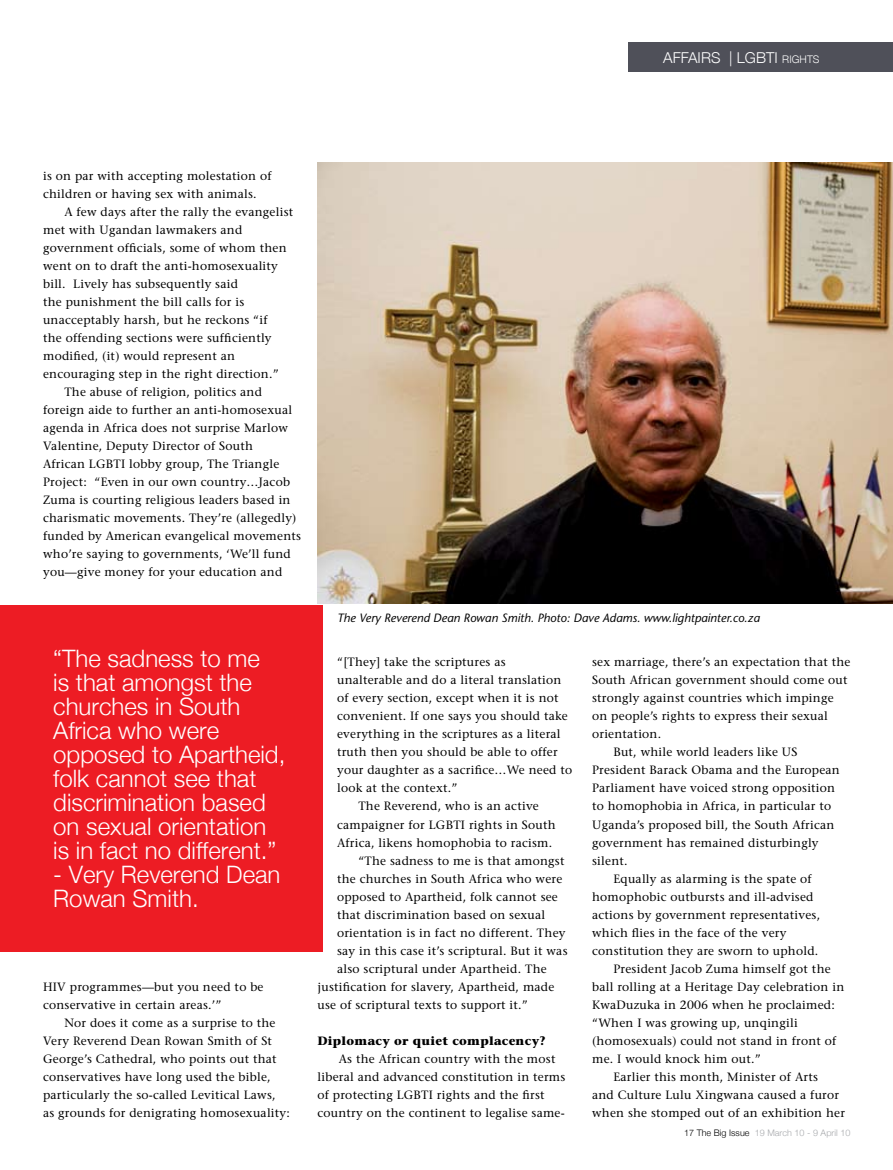
<style>
.page{position:relative;width:893px;height:1170px;background:#fff}
.page>*{position:absolute;margin:0;border:0;box-sizing:border-box;transform-origin:0 0}
.t1{font:300 24px/24px "Helvetica Neue";color:#fff}
.t2{font:300 15px "Helvetica Neue";letter-spacing:.005em;color:#fff}
.t3{font:12px/18px "Stone Serif";letter-spacing:.02em;color:#000}
.t4{font:italic 12px "Stone Sans";color:#000}
.t5{font:700 12px "Stone Serif";letter-spacing:.02em;color:#000}
.t6{font:300 9px "Helvetica Neue";letter-spacing:.005em;color:#a7a9ac}
.s1{font-size:10.5px}
.s2{color:#000}
</style>
<div class="page">
<div style="left:628px;top:42px;width:265px;height:30px;background:#4f5059"></div>
<img style="left:317px;top:162px;width:576px;height:441px">
<div style="left:0;top:605px;width:322px;height:346px;background:#ed1c24"></div>
<p class="t2" style="left:663px;top:48px;width:151px">AFFAIRS | LGBTI <span class="s1">rig hts</span></p>
<p class="t3" style="left:43px;top:167px;width:230px">is on par with accepting molestation of children or having sex with animals.</p>
<p class="t3" style="left:64px;top:203px;width:230px">A few days after the rally the evangelist</p>
<p class="t3" style="left:43px;top:221px;width:201px">met with Ugandan lawmakers and</p>
<p class="t3" style="left:43px;top:239px;width:245px">government officials, some of whom then</p>
<p class="t3" style="left:43px;top:257px;width:236px">went on to draft the anti-homosexuality</p>
<p class="t3" style="left:43px;top:275px;width:196px">bill. Lively has subsequently said</p>
<p class="t3" style="left:43px;top:293px;width:203px">the punishment the bill calls for is</p>
<p class="t3" style="left:43px;top:311px;width:226px">unacceptably harsh, but he reckons “if</p>
<p class="t3" style="left:43px;top:329px;width:230px">the offending sections were sufficiently</p>
<p class="t3" style="left:43px;top:347px;width:193px">modified, (it) would represent an</p>
<p class="t3" style="left:43px;top:365px;width:237px">encouraging step in the right direction.”</p>
<p class="t3" style="left:64px;top:383px;width:199px">The abuse of religion, politics and</p>
<p class="t3" style="left:43px;top:401px;width:251px">foreign aide to further an anti-homosexual</p>
<p class="t3" style="left:43px;top:419px;width:246px">agenda in Africa does not surprise Marlow</p>
<p class="t3" style="left:43px;top:437px;width:211px">Valentine, Deputy Director of South</p>
<p class="t3" style="left:43px;top:455px;width:238px">African LGBTI lobby group, The Triangle</p>
<p class="t3" style="left:43px;top:473px;width:248px">Project: “Even in our own country…Jacob</p>
<p class="t3" style="left:43px;top:491px;width:249px">Zuma is courting religious leaders based in</p>
<p class="t3" style="left:43px;top:509px;width:255px">charismatic movements. They’re (allegedly)</p>
<p class="t3" style="left:43px;top:527px;width:259px">funded by American evangelical movements</p>
<p class="t3" style="left:43px;top:545px;width:249px">who’re saying to governments, ‘We’ll fund</p>
<p class="t3" style="left:43px;top:563px;width:241px">you—give money for your education and</p>
<h1 class="t1" style="left:53px;top:645px;width:234px">“The sadness to me<br>is that amongst the churches in South<br>Africa who were opposed to Apartheid, folk cannot see that discrimination based on sexual orientation is in fact no different.”</h1>
<h1 class="t1" style="left:53px;top:861px;width:229px">- Very Reverend Dean<br>Rowan Smith.</h1>
<p class="t3" style="left:43px;top:977px;width:222px">HIV programmes—but you need to be conservative in certain areas.’”</p>
<p class="t3" style="left:43px;top:1013px;width:248px;text-indent:21px">Nor does it come as a surprise to the Very Reverend Dean Rowan Smith of St George’s Cathedral, who points out that conservatives have long used the bible, particularly the so-called Levitical Laws,<br>as grounds for denigrating homosexuality:</p>
<p class="t4" style="left:337px;top:610px;width:424px">The Very Reverend Dean Rowan Smith. Photo: Dave Adams. www.lightpainter.co.za</p>
<p class="t3" style="left:337px;top:653px;width:170px">“[They] take the scriptures as</p>
<p class="t3" style="left:337px;top:671px;width:226px">unalterable and do a literal translation</p>
<p class="t3" style="left:337px;top:689px;width:223px">of every section, except when it is not</p>
<p class="t3" style="left:337px;top:707px;width:232px">convenient. If one says you should take</p>
<p class="t3" style="left:337px;top:725px;width:225px">everything in the scriptures as a literal</p>
<p class="t3" style="left:337px;top:743px;width:222px">truth then you should be able to offer</p>
<p class="t3" style="left:337px;top:761px;width:237px">your daughter as a sacrifice…We need to</p>
<p class="t3" style="left:337px;top:779px;width:122px">look at the context.”</p>
<p class="t3" style="left:358px;top:797px;width:182px">The Reverend, who is an active</p>
<p class="t3" style="left:337px;top:815px;width:220px">campaigner for LGBTI rights in South</p>
<p class="t3" style="left:337px;top:833px;width:217px">Africa, likens homophobia to racism.</p>
<p class="t3" style="left:358px;top:851px;width:208px">“The sadness to me is that amongst</p>
<p class="t3" style="left:337px;top:869px;width:227px">the churches in South Africa who were</p>
<p class="t3" style="left:337px;top:887px;width:222px">opposed to Apartheid, folk cannot see</p>
<p class="t3" style="left:337px;top:905px;width:210px">that discrimination based on sexual</p>
<p class="t3" style="left:337px;top:923px;width:230px">orientation is in fact no different. They</p>
<p class="t3" style="left:337px;top:941px;width:232px">say in this case it’s scriptural. But it was</p>
<p class="t3" style="left:337px;top:959px;width:211px">also scriptural under Apartheid. The</p>
<p class="t3" style="left:317px;top:977px;width:238px">justification for slavery, Apartheid, made</p>
<p class="t3" style="left:317px;top:995px;width:212px">use of scriptural texts to support it.”</p>
<p class="t5" style="left:317px;top:1032px;width:230px">Diplomacy or quiet complacency?</p>
<p class="t3" style="left:317px;top:1049px;width:249px;text-indent:21px">As the African country with the most liberal and advanced constitution in terms of protecting LGBTI rights and the first country on the continent to legalise same-</p>
<p class="t3" style="left:592px;top:653px;width:260px">sex marriage, there’s an expectation that the</p>
<p class="t3" style="left:592px;top:671px;width:257px">South African government should come out</p>
<p class="t3" style="left:592px;top:689px;width:243px">strongly against countries which impinge</p>
<p class="t3" style="left:592px;top:707px;width:237px">on people’s rights to express their sexual</p>
<p class="t3" style="left:592px;top:725px;width:71px">orientation.</p>
<p class="t3" style="left:613px;top:743px;width:186px">But, while world leaders like US</p>
<p class="t3" style="left:592px;top:761px;width:249px">President Barack Obama and the European</p>
<p class="t3" style="left:592px;top:779px;width:245px">Parliament have voiced strong opposition</p>
<p class="t3" style="left:592px;top:797px;width:241px">to homophobia in Africa, in particular to</p>
<p class="t3" style="left:592px;top:815px;width:244px">Uganda’s proposed bill, the South African</p>
<p class="t3" style="left:592px;top:833px;width:228px">government has remained disturbingly</p>
<p class="t3" style="left:592px;top:851px;width:37px">silent.</p>
<p class="t3" style="left:613px;top:869px;width:200px">Equally as alarming is the spate of</p>
<p class="t3" style="left:592px;top:887px;width:223px">homophobic outbursts and ill-advised</p>
<p class="t3" style="left:592px;top:905px;width:230px">actions by government representatives,</p>
<p class="t3" style="left:592px;top:923px;width:196px">which flies in the face of the very</p>
<p class="t3" style="left:592px;top:941px;width:228px">constitution they are sworn to uphold.</p>
<p class="t3" style="left:613px;top:959px;width:219px">President Jacob Zuma himself got the</p>
<p class="t3" style="left:592px;top:977px;width:254px">ball rolling at a Heritage Day celebration in</p>
<p class="t3" style="left:592px;top:995px;width:244px">KwaDuzuka in 2006 when he proclaimed:</p>
<p class="t3" style="left:592px;top:1013px;width:207px">“When I was growing up, unqingili</p>
<p class="t3" style="left:592px;top:1031px;width:246px">(homosexuals) could not stand in front of</p>
<p class="t3" style="left:592px;top:1049px;width:170px">me. I would knock him out.”</p>
<p class="t3" style="left:613px;top:1067px;width:206px">Earlier this month, Minister of Arts</p>
<p class="t3" style="left:592px;top:1085px;width:248px">and Culture Lulu Xingwana caused a furor</p>
<p class="t3" style="left:592px;top:1103px;width:254px">when she stomped out of an exhibition her</p>
<p class="t6" style="left:684px;top:1127px;width:168px"><span class="s2">17 The Big Issue</span> 19 March 10 - 9 April 10</p>
</div>
